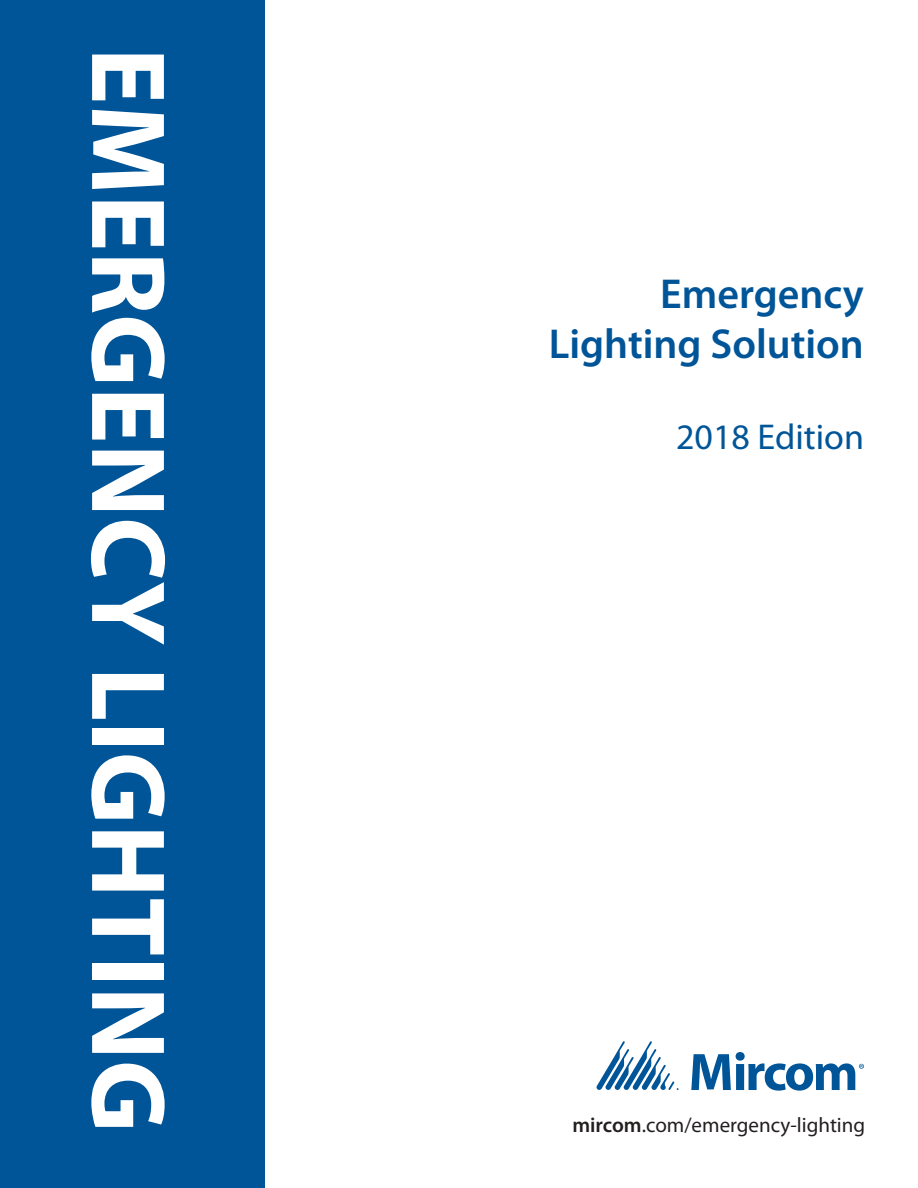
<style>
.page{position:relative;width:918px;height:1188px;background:#fff}
.page>*{position:absolute;margin:0;border:0;box-sizing:border-box;transform-origin:0 0}
.t1{font:700 106.5px "Myriad Pro";color:#fff}
.t2{font:600 42px/50.4px "Myriad Pro";color:#005598;text-align:right}
.t3{font:36px "Myriad Pro";color:#005598}
.t4{font:21px "Myriad Pro";color:#241f1f}
.s1{font-weight:600}
</style>
<div class="page">
<div style="left:0;top:0;width:265px;height:1188px;background:#005598"></div>
<svg style="left:597px;top:1041px;width:82px;height:49px"></svg>
<svg style="left:691px;top:1052px;width:173px;height:39px"></svg>
<h1 class="t1" style="left:197px;top:48px;width:1087px;rotate:90deg">EMERGENCY LIGHTING</h1>
<h2 class="t2" style="left:549px;top:268px;width:317px">Emergency<br>Lighting Solution</h2>
<h3 class="t3" style="left:676px;top:415px;width:189px">2018 Edition</h3>
<p class="t4" style="left:572px;top:1112px;width:294px"><span class="s1">mircom</span>.com/emergency-lighting</p>
</div>
